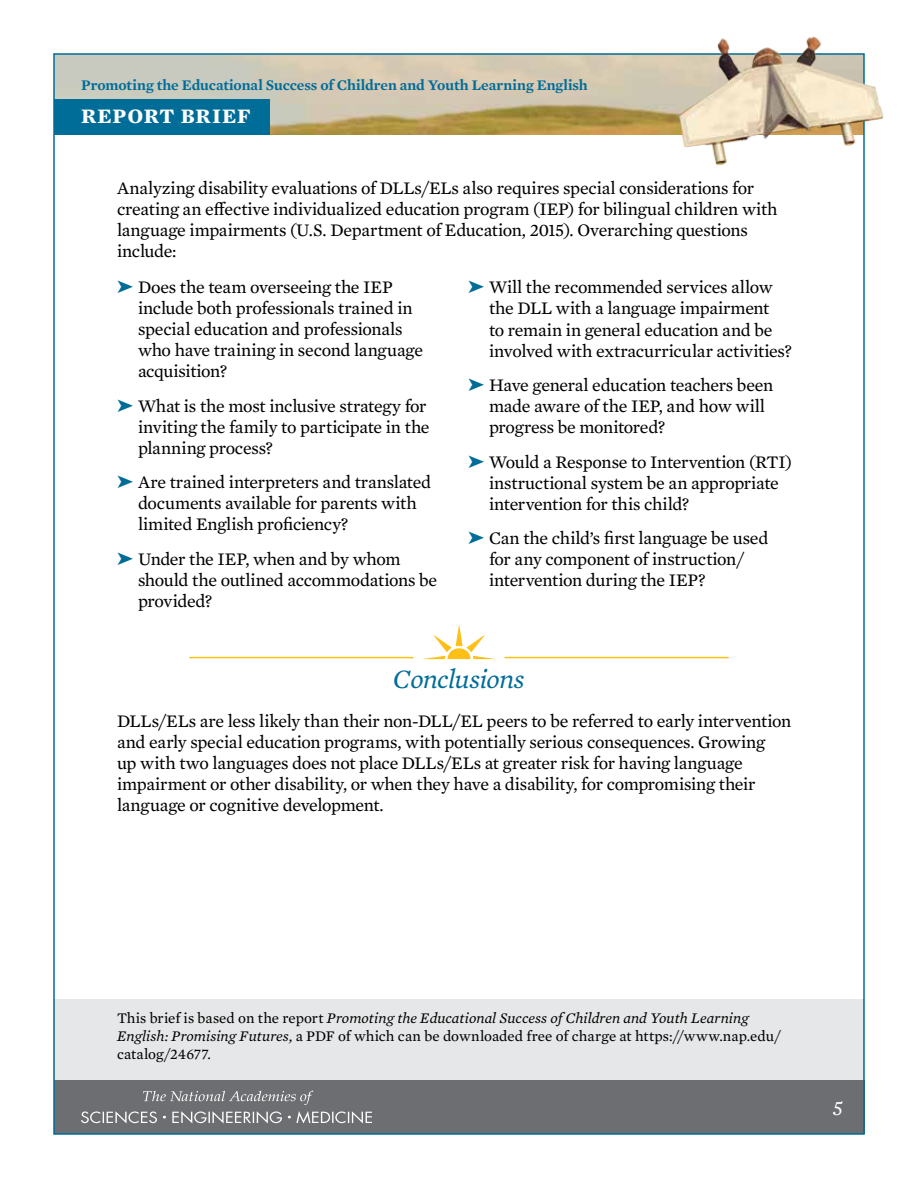
<style>
.page{position:relative;width:918px;height:1188px;background:#fff}
.page>*{position:absolute;margin:0;border:0;box-sizing:border-box;transform-origin:0 0}
.t1{font:italic 27px "Mercury Text G2";letter-spacing:-.02em;color:#006c98}
.t2{font:700 21px "Mercury Text G2";letter-spacing:.045em;color:#fff}
.t3{font:italic 21px "Mercury Text G2";color:#fff}
.t4{font:18px/21px "Mercury Text G2";letter-spacing:-.015em;color:#000}
.t5{font:15px/18px "Mercury Text G2";letter-spacing:.005em;color:#000}
.t6{font:600 15px "Mercury Text G2";color:#006c98}
.s1{color:#006c98}
.s2{font-style:italic}
</style>
<div class="page">
<div style="left:54px;top:1080px;width:811px;height:54px;background:#6d6e71"></div>
<img style="left:56px;top:56px;width:608px;height:79px">
<svg style="left:143px;top:1091px;width:170px;height:14px"></svg>
<svg style="left:81px;top:1111px;width:291px;height:13px"></svg>
<img style="left:664px;top:36px;width:220px;height:137px">
<div style="left:54px;top:99px;width:216px;height:36px;background:#006c98"></div>
<div style="left:54px;top:999px;width:810px;height:81px;background:#e6e7e8"></div>
<svg style="left:423px;top:625px;width:72px;height:34px"></svg>
<hr style="left:189px;top:657px;width:224px;height:1px;background:#fec017">
<hr style="left:505px;top:657px;width:224px;height:1px;background:#fec017">
<p class="t6" style="left:81px;top:74px;width:508px">Promoting the Educational Success of Children and Youth Learning English</p>
<p class="t2" style="left:81px;top:100px;width:171px">REPORT BRIEF</p>
<p class="t4" style="left:117px;top:177px;width:662px">Analyzing disability evaluations of DLLs/ELs also requires special considerations for creating an effective individualized education program (IEP) for bilingual children with language impairments (U.S. Department of Education, 2015). Overarching questions include:</p>
<p class="t4" style="left:138px;top:276px;width:287px;text-indent:-21px"><span class="s1">➤</span> Does the team overseeing the IEP include both professionals trained in special education and professionals who have training in second language acquisition?</p>
<p class="t4" style="left:138px;top:395px;width:293px;text-indent:-21px"><span class="s1">➤</span> What is the most inclusive strategy for inviting the family to participate in the planning process?</p>
<p class="t4" style="left:138px;top:471px;width:295px;text-indent:-21px"><span class="s1">➤</span> Are trained interpreters and translated documents available for parents with limited English proficiency?</p>
<p class="t4" style="left:138px;top:548px;width:301px;text-indent:-21px"><span class="s1">➤</span> Under the IEP, when and by whom should the outlined accommodations be provided?</p>
<p class="t4" style="left:489px;top:276px;width:304px;text-indent:-21px"><span class="s1">➤</span> Will the recommended services allow the DLL with a language impairment<br>to remain in general education and be involved with extracurricular activities?</p>
<p class="t4" style="left:489px;top:374px;width:286px;text-indent:-21px"><span class="s1">➤</span> Have general education teachers been made aware of the IEP, and how will progress be monitored?</p>
<p class="t4" style="left:489px;top:450px;width:304px;text-indent:-21px"><span class="s1">➤</span> Would a Response to Intervention (RTI) instructional system be an appropriate intervention for this child?</p>
<p class="t4" style="left:489px;top:527px;width:281px;text-indent:-21px"><span class="s1">➤</span> Can the child’s first language be used for any component of instruction/ intervention during the IEP?</p>
<h1 class="t1" style="left:393px;top:659px;width:133px">Conclusions</h1>
<p class="t4" style="left:117px;top:709px;width:676px">DLLs/ELs are less likely than their non-DLL/EL peers to be referred to early intervention and early special education programs, with potentially serious consequences. Growing<br>up with two languages does not place DLLs/ELs at greater risk for having language impairment or other disability, or when they have a disability, for compromising their language or cognitive development.</p>
<p class="t5" style="left:117px;top:1008px;width:665px">This brief is based on the report <span class="s2">Promoting the Educational Success of Children and Youth Learning<br>English: Promising Futures,</span> a PDF of which can be downloaded free of charge at https://www.nap.edu/ catalog/24677.</p>
<p class="t3" style="left:833px;top:1093px;width:11px">5</p>
</div>
